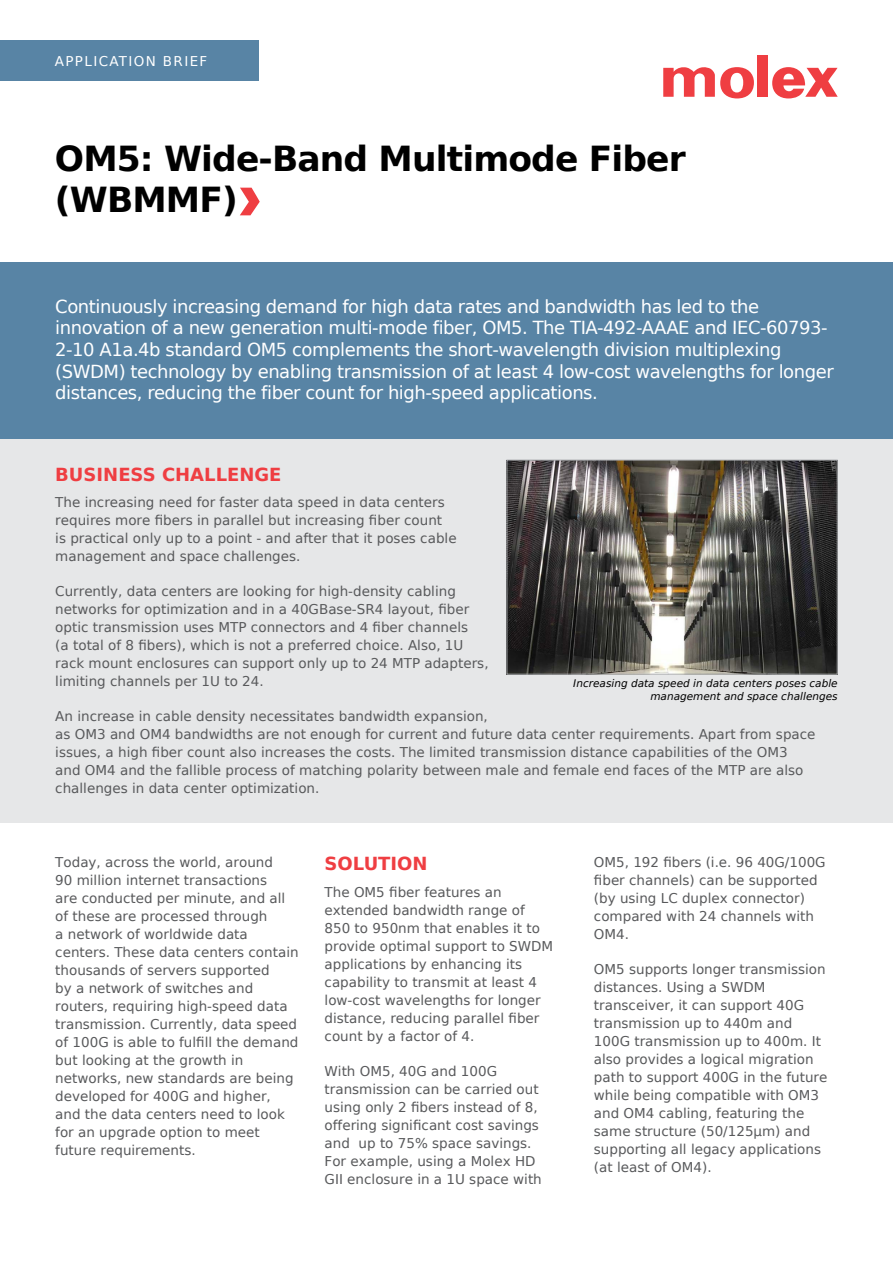
<style>
.page{position:relative;width:893px;height:1263px;background:#fff}
.page>*{position:absolute;margin:0;border:0;box-sizing:border-box;transform-origin:0 0}
.t1{font:700 34.5px/41.4px "Bitstream Vera Sans";letter-spacing:-.025em;color:#000}
.t2{font:18px/21.6px "Bitstream Vera Sans";letter-spacing:-.025em;color:#fff}
.t3{font:700 18px "Bitstream Vera Sans";color:#ef3e42}
.t4{font:13.5px/18px "Bitstream Vera Sans";color:#58595b}
.t5{font:13.5px "Bitstream Vera Sans";letter-spacing:.1em;color:#fff}
.t6{font:italic 10.5px/13.5px "Bitstream Vera Sans";color:#000;text-align:right}
</style>
<div class="page">
<div style="left:0;top:40px;width:258px;height:41px;background:#5884a5"></div>
<div style="left:757px;top:55px;width:11px;height:42px;background:#ef3e42"></div>
<svg style="left:663px;top:67px;width:91px;height:31px"></svg>
<svg style="left:772px;top:67px;width:66px;height:31px"></svg>
<div style="left:0;top:263px;width:893px;height:178px;background:#5884a5"></div>
<svg style="left:240px;top:188px;width:20px;height:27px"></svg>
<div style="left:0;top:440px;width:893px;height:383px;background:#e6e7e8"></div>
<img style="left:508px;top:462px;width:328px;height:211px">
<div style="left:506px;top:460px;width:332px;height:215px;border:1px solid #a7a9ac"></div>
<p class="t5" style="left:55px;top:53px;width:154px">APPLICATION BRIEF</p>
<h1 class="t1" style="left:55px;top:138px;width:632px">OM5: Wide-Band Multimode Fiber (WBMMF)</h1>
<p class="t2" style="left:55px;top:296px;width:780px">Continuously increasing demand for high data rates and bandwidth has led to the innovation of a new generation multi-mode fiber, OM5. The TIA-492-AAAE and IEC-60793- 2-10 A1a.4b standard OM5 complements the short-wavelength division multiplexing (SWDM) technology by enabling transmission of at least 4 low-cost wavelengths for longer distances, reducing the fiber count for high-speed applications.</p>
<h2 class="t3" style="left:55px;top:464px;width:228px">BUSINESS CHALLENGE</h2>
<p class="t4" style="left:55px;top:494px;width:403px">The increasing need for faster data speed in data centers requires more fibers in parallel but increasing fiber count<br>is practical only up to a point - and after that it poses cable management and space challenges.</p>
<p class="t4" style="left:55px;top:583px;width:435px">Currently, data centers are looking for high-density cabling networks for optimization and in a 40GBase-SR4 layout, fiber optic transmission uses MTP connectors and 4 fiber channels<br>(a total of 8 fibers), which is not a preferred choice. Also, 1U rack mount enclosures can support only up to 24 MTP adapters, limiting channels per 1U to 24.</p>
<p class="t4" style="left:55px;top:708px;width:762px">An increase in cable density necessitates bandwidth expansion,<br>as OM3 and OM4 bandwidths are not enough for current and future data center requirements. Apart from space issues, a high fiber count also increases the costs. The limited transmission distance capabilities of the OM3 and OM4 and the fallible process of matching polarity between male and female end faces of the MTP are also challenges in data center optimization.</p>
<p class="t6" style="left:573px;top:676px;width:266px">Increasing data speed in data centers poses cable management and space challenges</p>
<p class="t4" style="left:55px;top:853px;width:245px">Today, across the world, around<br>90 million internet transactions<br>are conducted per minute, and all of these are processed through<br>a network of worldwide data centers. These data centers contain thousands of servers supported<br>by a network of switches and routers, requiring high-speed data transmission. Currently, data speed of 100G is able to fulfill the demand but looking at the growth in networks, new standards are being developed for 400G and higher, and the data centers need to look for an upgrade option to meet future requirements.</p>
<h2 class="t3" style="left:325px;top:854px;width:105px">SOLUTION</h2>
<p class="t4" style="left:325px;top:883px;width:230px">The OM5 fiber features an extended bandwidth range of<br>850 to 950nm that enables it to provide optimal support to SWDM applications by enhancing its capability to transmit at least 4 low-cost wavelengths for longer distance, reducing parallel fiber count by a factor of 4.</p>
<p class="t4" style="left:325px;top:1062px;width:219px">With OM5, 40G and 100G transmission can be carried out using only 2 fibers instead of 8, offering significant cost savings and up to 75% space savings.<br>For example, using a Molex HD<br>GII enclosure in a 1U space with</p>
<p class="t4" style="left:594px;top:853px;width:233px">OM5, 192 fibers (i.e. 96 40G/100G fiber channels) can be supported (by using LC duplex connector) compared with 24 channels with<br>OM4.</p>
<p class="t4" style="left:594px;top:960px;width:235px">OM5 supports longer transmission distances. Using a SWDM transceiver, it can support 40G transmission up to 440m and<br>100G transmission up to 400m. It also provides a logical migration path to support 400G in the future while being compatible with OM3 and OM4 cabling, featuring the same structure (50/125μm) and supporting all legacy applications (at least of OM4).</p>
</div>
